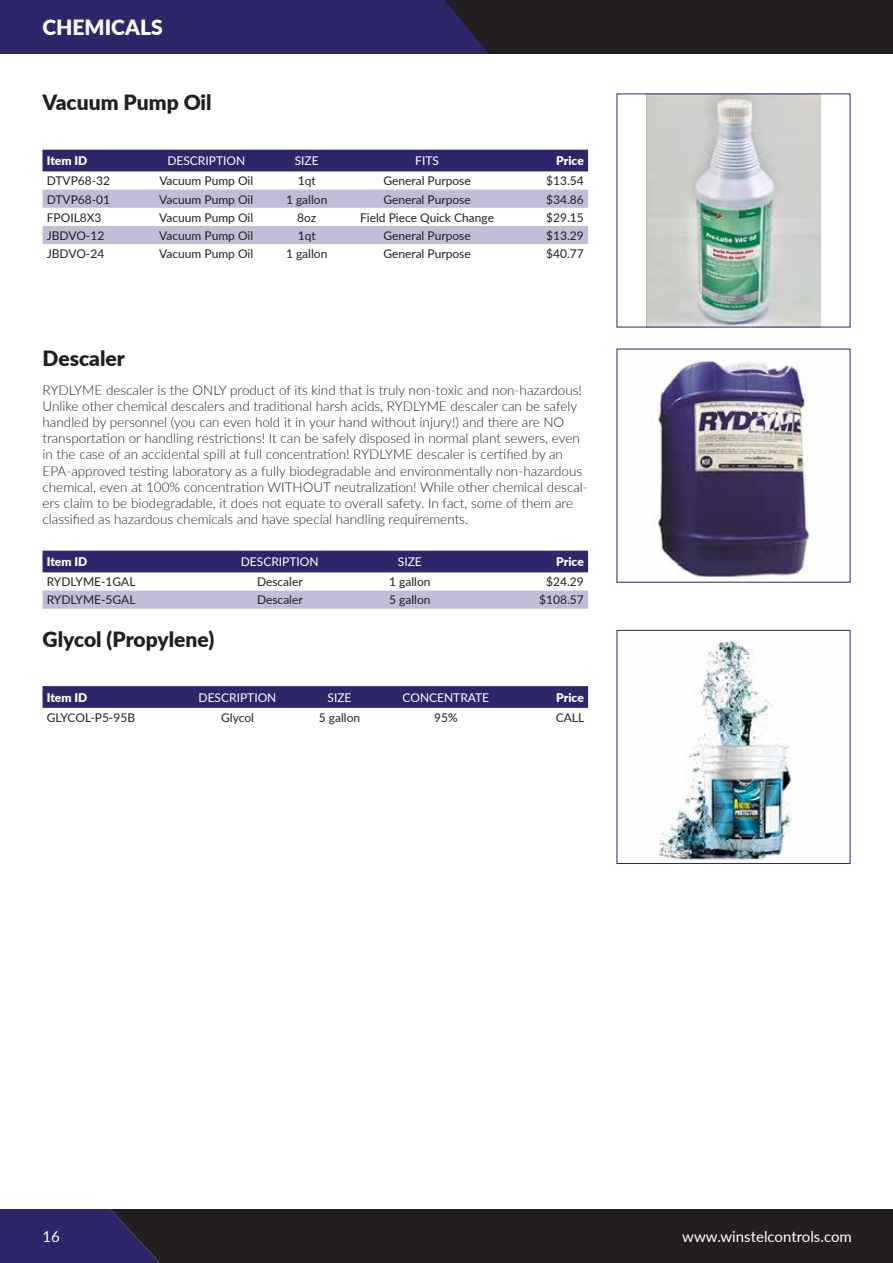
<style>
.page{position:relative;width:893px;height:1263px;background:#fff}
.page>*{position:absolute;margin:0;border:0;box-sizing:border-box;transform-origin:0 0}
.t1{font:900 21px "Lato";color:#231f20}
.t2{font:900 21px "Lato";color:#fff}
.t3{font:15px "Lato";color:#fff}
.t4{font:300 13.5px/16.2px "Lato";color:#231f20}
.t5{font:12px "Lato";color:#231f20}
.t6{font:12px "Lato";color:#fff}
.t7{font:900 12px "Lato";letter-spacing:-.005em;color:#fff}
</style>
<div class="page">
<div style="left:43px;top:150px;width:545px;height:21px;background:#2d2769"></div>
<svg style="left:43px;top:190px;width:545px;height:54px"></svg>
<img style="left:646px;top:96px;width:175px;height:229px">
<div style="left:43px;top:551px;width:545px;height:21px;background:#2d2769"></div>
<svg style="left:43px;top:590px;width:545px;height:19px;background:#c1c0d7"></svg>
<img style="left:652px;top:358px;width:163px;height:223px">
<svg style="left:43px;top:686px;width:545px;height:22px;background:#2f296a"></svg>
<img style="left:659px;top:639px;width:134px;height:223px">
<div style="left:617px;top:630px;width:233px;height:234px;border:1px solid #2d2769"></div>
<div style="left:0;top:0;width:893px;height:54px;background:#231f20"></div>
<div style="left:0;top:0;width:489px;height:54px;background:#2d2769"></div>
<svg style="left:0;top:1209px;width:893px;height:54px;background:#24202b"></svg>
<h1 class="t2" style="left:43px;top:12px;width:122px">CHEMICALS</h1>
<h1 class="t1" style="left:43px;top:87px;width:171px">Vacuum Pump Oil</h1>
<p class="t7" style="left:47px;top:152px;width:42px">Item ID</p>
<p class="t6" style="left:167px;top:152px;width:79px">DESCRIPTION</p>
<p class="t6" style="left:295px;top:152px;width:26px">SIZE</p>
<p class="t6" style="left:415px;top:152px;width:25px">FITS</p>
<p class="t7" style="left:556px;top:152px;width:29px">Price</p>
<p class="t5" style="left:47px;top:172px;width:65px">DTVP68-32</p>
<p class="t5" style="left:159px;top:172px;width:95px">Vacuum Pump Oil</p>
<p class="t5" style="left:298px;top:172px;width:19px">1qt</p>
<p class="t5" style="left:383px;top:172px;width:89px">General Purpose</p>
<p class="t5" style="left:546px;top:172px;width:39px">$13.54</p>
<p class="t5" style="left:47px;top:191px;width:65px">DTVP68-01</p>
<p class="t5" style="left:159px;top:191px;width:95px">Vacuum Pump Oil</p>
<p class="t5" style="left:286px;top:191px;width:43px">1 gallon</p>
<p class="t5" style="left:383px;top:191px;width:89px">General Purpose</p>
<p class="t5" style="left:546px;top:191px;width:39px">$34.86</p>
<p class="t5" style="left:47px;top:209px;width:56px">FPOIL8X3</p>
<p class="t5" style="left:159px;top:209px;width:95px">Vacuum Pump Oil</p>
<p class="t5" style="left:297px;top:209px;width:21px">8oz</p>
<p class="t5" style="left:360px;top:209px;width:135px">Field Piece Quick Change</p>
<p class="t5" style="left:546px;top:209px;width:39px">$29.15</p>
<p class="t5" style="left:47px;top:227px;width:59px">JBDVO-12</p>
<p class="t5" style="left:159px;top:227px;width:95px">Vacuum Pump Oil</p>
<p class="t5" style="left:298px;top:227px;width:19px">1qt</p>
<p class="t5" style="left:383px;top:227px;width:89px">General Purpose</p>
<p class="t5" style="left:546px;top:227px;width:39px">$13.29</p>
<p class="t5" style="left:47px;top:245px;width:59px">JBDVO-24</p>
<p class="t5" style="left:159px;top:245px;width:95px">Vacuum Pump Oil</p>
<p class="t5" style="left:286px;top:245px;width:43px">1 gallon</p>
<p class="t5" style="left:383px;top:245px;width:89px">General Purpose</p>
<p class="t5" style="left:546px;top:245px;width:39px">$40.77</p>
<h1 class="t1" style="left:43px;top:342px;width:84px">Descaler</h1>
<p class="t4" style="left:43px;top:381px;width:547px">RYDLYME descaler is the ONLY product of its kind that is truly non-toxic and non-hazardous!<br>Unlike other chemical descalers and traditional harsh acids, RYDLYME descaler can be safely handled by personnel (you can even hold it in your hand without injury!) and there are NO transportation or handling restrictions! It can be safely disposed in normal plant sewers, even in the case of an accidental spill at full concentration! RYDLYME descaler is certified by an EPA-approved testing laboratory as a fully biodegradable and environmentally non-hazardous chemical, even at 100% concentration WITHOUT neutralization! While other chemical descal&shy;ers claim to be biodegradable, it does not equate to overall safety. In fact, some of them are classified as hazardous chemicals and have special handling requirements.</p>
<p class="t7" style="left:47px;top:553px;width:42px">Item ID</p>
<p class="t6" style="left:241px;top:553px;width:79px">DESCRIPTION</p>
<p class="t6" style="left:398px;top:553px;width:26px">SIZE</p>
<p class="t7" style="left:556px;top:553px;width:29px">Price</p>
<p class="t5" style="left:47px;top:573px;width:90px">RYDLYME-1GAL</p>
<p class="t5" style="left:257px;top:573px;width:47px">Descaler</p>
<p class="t5" style="left:389px;top:573px;width:43px">1 gallon</p>
<p class="t5" style="left:546px;top:573px;width:39px">$24.29</p>
<p class="t5" style="left:47px;top:591px;width:90px">RYDLYME-5GAL</p>
<p class="t5" style="left:257px;top:591px;width:47px">Descaler</p>
<p class="t5" style="left:389px;top:591px;width:43px">5 gallon</p>
<p class="t5" style="left:539px;top:591px;width:46px">$108.57</p>
<h1 class="t1" style="left:43px;top:623px;width:173px">Glycol (Propylene)</h1>
<p class="t7" style="left:47px;top:688px;width:42px">Item ID</p>
<p class="t6" style="left:199px;top:689px;width:79px">DESCRIPTION</p>
<p class="t6" style="left:327px;top:689px;width:26px">SIZE</p>
<p class="t6" style="left:403px;top:689px;width:88px">CONCENTRATE</p>
<p class="t7" style="left:556px;top:688px;width:29px">Price</p>
<p class="t5" style="left:47px;top:709px;width:90px">GLYCOL-P5-95B</p>
<p class="t5" style="left:221px;top:709px;width:34px">Glycol</p>
<p class="t5" style="left:319px;top:709px;width:43px">5 gallon</p>
<p class="t5" style="left:434px;top:709px;width:25px">95%</p>
<p class="t5" style="left:556px;top:709px;width:30px">CALL</p>
<p class="t3" style="left:43px;top:1226px;width:19px">16</p>
<p class="t3" style="left:682px;top:1226px;width:171px">www.winstelcontrols.com</p>
</div>
